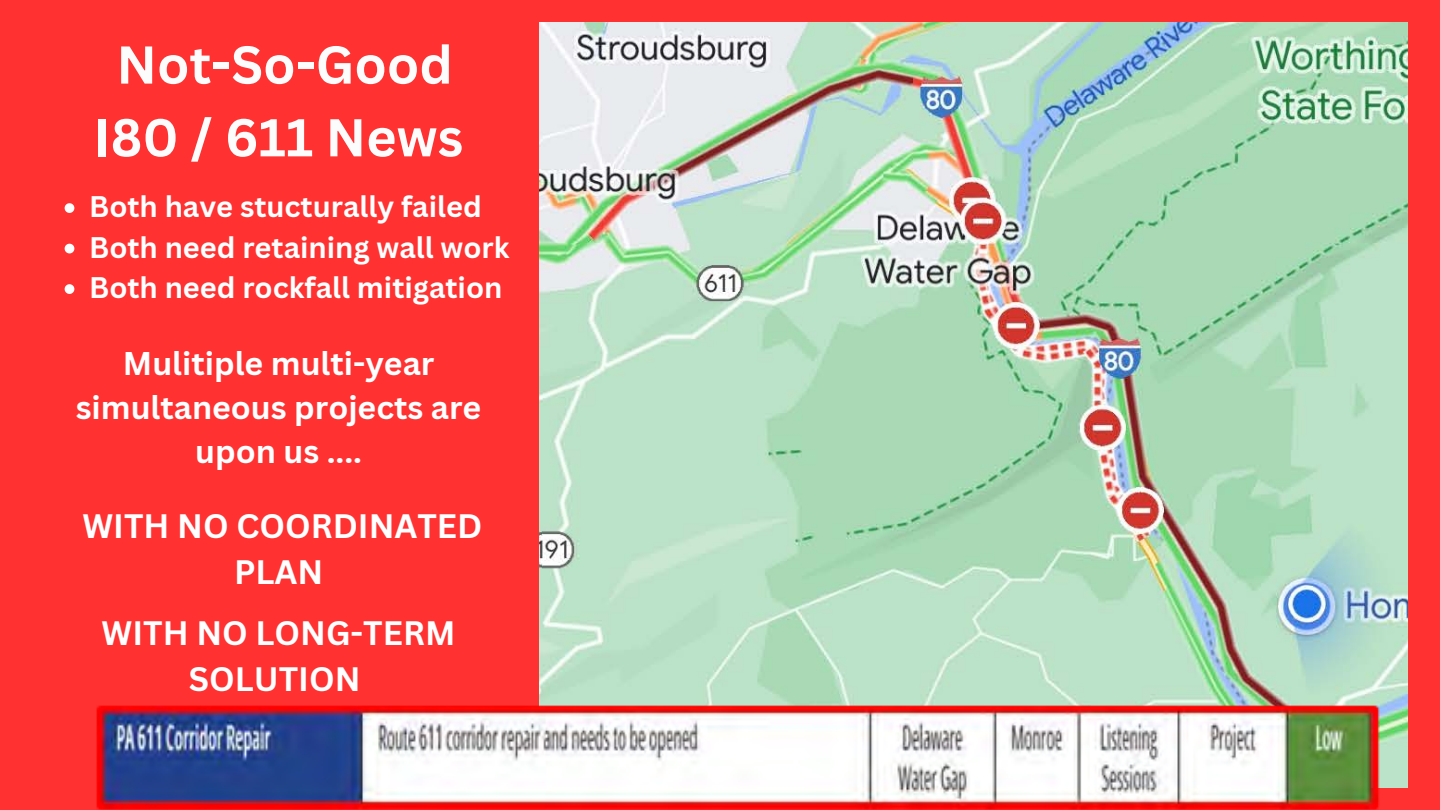
<style>
.page{position:relative;width:1440px;height:810px;background:#ff3131}
.page>*{position:absolute;margin:0;border:0;box-sizing:border-box;transform-origin:0 0}
.t1{font:700 52px/72.8px "Canva Sans";color:#fcfcfc;text-align:center}
.t2{font:700 33px/45.7px "Canva Sans";color:#fff;text-align:center}
.t3{font:700 32px/44.2px "Canva Sans";color:#fff;text-align:center}
.t4{font:700 29px "Canva Sans";color:#fff}
</style>
<div class="page">
<img style="left:539px;top:23px;width:869px;height:765px">
<img style="left:96px;top:704px;width:1283px;height:106px">
<svg style="left:65px;top:203px;width:9px;height:10px"></svg>
<svg style="left:65px;top:244px;width:9px;height:9px"></svg>
<svg style="left:65px;top:284px;width:9px;height:10px"></svg>
<p class="t1" style="left:94px;top:27px;width:371px">Not-So-Good<br>I80 / 611 News</p>
<p class="t4" style="left:89px;top:186px;width:394px">Both have stucturally failed</p>
<p class="t4" style="left:89px;top:227px;width:422px">Both need retaining wall work</p>
<h3 class="t4" style="left:89px;top:267px;width:415px">Both need rockfall mitigation</h3>
<h2 class="t3" style="left:76px;top:340px;width:407px">Mulitiple multi-year simultaneous projects are upon us ....</h2>
<h2 class="t2" style="left:82px;top:503px;width:401px">WITH NO COORDINATED<br>PLAN</h2>
<p class="t2" style="left:102px;top:609px;width:355px">WITH NO LONG-TERM<br>SOLUTION</p>
</div>
